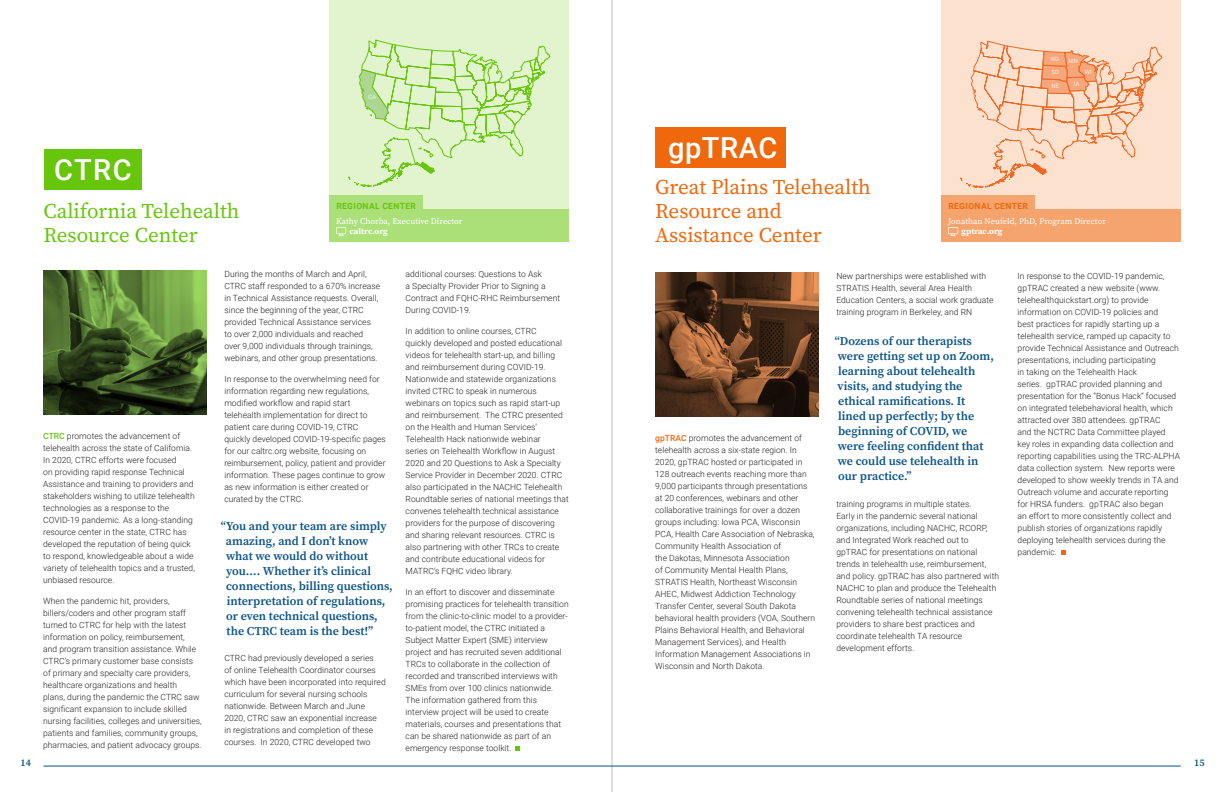
<style>
.page{position:relative;width:1224px;height:792px;background:#fff}
.page>*{position:absolute;margin:0;border:0;box-sizing:border-box;transform-origin:0 0}
.TRC_Acronym_Header{font:500 29px "Roboto";letter-spacing:.02em;color:#fff}
.Full_TRC_Name_Orange{font:21px/24px "Source Serif Pro";color:#ef680c}
.Full_TRC_Name_Green{font:21px/24px "Source Serif Pro";color:#67c60c}
.Testimonial{font:600 12px/15px "Source Serif Pro";color:#0a5386}
.t1{font:600 10px "Source Serif Pro";color:#0a5386}
.Body_Copy{font:300 8.5px/12px "Roboto";letter-spacing:.005em;color:#231f20}
.Gold_TRC_Info{font:8.5px "Source Serif Pro";color:#fff}
.Gold_TRC_Info-2{font:700 8.5px "Source Serif Pro";color:#fff}
.Green_Tabs{font:700 8.5px "Roboto";letter-spacing:.045em;color:#67c60c}
.Orange_Tabs{font:700 8.5px "Roboto";letter-spacing:.045em;color:#ef680c}
.Map_labels{font:500 6px "Roboto";letter-spacing:.025em;color:#fce1ce}
.Map_labels-2{font:500 6px "Roboto";color:#e1f4ce}
.s1{font-weight:500;color:#67c60c}
.s2{font-weight:500;color:#ef680c}
</style>
<div class="page">
<div style="left:330px;top:0;width:239px;height:209px;background:#e1f4ce"></div>
<div style="left:330px;top:209px;width:239px;height:33px;background:#abe079"></div>
<svg style="left:336px;top:227px;width:12px;height:10px"></svg>
<div style="left:330px;top:195px;width:93px;height:14px;background:#abe079"></div>
<svg style="left:348px;top:40px;width:202px;height:147px"></svg>
<div style="left:942px;top:0;width:239px;height:209px;background:#fce1ce"></div>
<div style="left:942px;top:209px;width:239px;height:33px;background:#f5a46d"></div>
<div style="left:942px;top:195px;width:93px;height:14px;background:#f5a46d"></div>
<svg style="left:960px;top:41px;width:202px;height:147px"></svg>
<svg style="left:948px;top:227px;width:10px;height:9px"></svg>
<img style="left:43px;top:271px;width:163px;height:144px">
<img style="left:655px;top:273px;width:163px;height:144px">
<hr style="left:612px;top:0;width:1px;height:792px;background:#bcbdc0">
<svg style="left:516px;top:746px;width:4px;height:5px"></svg>
<svg style="left:1061px;top:550px;width:5px;height:5px"></svg>
<div style="left:655px;top:127px;width:131px;height:41px;background:#ef680c"></div>
<div style="left:44px;top:149px;width:98px;height:40px;background:#67c60c"></div>
<hr style="left:43px;top:766px;width:1138px;height:1px;background:#0a5386">
<p class="TRC_Acronym_Header" style="left:54px;top:149px;width:79px">CTRC</p>
<p class="Full_TRC_Name_Green" style="left:43px;top:199px;width:198px">California Telehealth<br>Resource Center</p>
<p class="Map_labels-2" style="left:368px;top:93px;width:10px">CA</p>
<p class="Green_Tabs" style="left:336px;top:200px;width:81px">REGIONAL CENTER</p>
<p class="Gold_TRC_Info" style="left:336px;top:215px;width:128px">Kathy Chorba, Executive Director</p>
<p class="Gold_TRC_Info-2" style="left:350px;top:225px;width:40px">caltrc.org</p>
<p class="Body_Copy" style="left:43px;top:430px;width:153px"><span class="s1">CTRC</span> promotes the advancement of telehealth across the state of California.<br>In 2020, CTRC efforts were focused<br>on providing rapid response Technical Assistance and training to providers and stakeholders wishing to utilize telehealth technologies as a response to the COVID-19 pandemic. As a long-standing resource center in the state, CTRC has developed the reputation of being quick to respond, knowledgeable about a wide variety of telehealth topics and a trusted, unbiased resource.</p>
<p class="Body_Copy" style="left:43px;top:595px;width:160px">When the pandemic hit, providers, billers/coders and other program staff turned to CTRC for help with the latest information on policy, reimbursement,<br>and program transition assistance. While CTRC’s primary customer base consists of primary and specialty care providers, healthcare organizations and health<br>plans, during the pandemic the CTRC saw significant expansion to include skilled nursing facilities, colleges and universities, patients and families, community groups, pharmacies, and patient advocacy groups.</p>
<p class="Body_Copy" style="left:224px;top:268px;width:157px">During the months of March and April, CTRC staff responded to a 670% increase in Technical Assistance requests. Overall, since the beginning of the year, CTRC provided Technical Assistance services to over 2,000 individuals and reached over 9,000 individuals through trainings, webinars, and other group presentations.</p>
<p class="Body_Copy" style="left:224px;top:373px;width:163px">In response to the overwhelming need for information regarding new regulations, modified workflow and rapid start telehealth implementation for direct to patient care during COVID-19, CTRC quickly developed COVID-19-specific pages for our caltrc.org website, focusing on reimbursement, policy, patient and provider information. These pages continue to grow as new information is either created or curated by the CTRC.</p>
<p class="Testimonial" style="left:226px;top:518px;width:168px;text-indent:-5px">“You and your team are simply amazing, and I don’t know what we would do without you…. Whether it’s clinical connections, billing questions, interpretation of regulations, or even technical questions, the CTRC team is the best!”</p>
<p class="Body_Copy" style="left:224px;top:652px;width:163px">CTRC had previously developed a series<br>of online Telehealth Coordinator courses which have been incorporated into required curriculum for several nursing schools nationwide. Between March and June 2020, CTRC saw an exponential increase<br>in registrations and completion of these courses. In 2020, CTRC developed two</p>
<p class="Body_Copy" style="left:406px;top:268px;width:156px">additional courses: Questions to Ask<br>a Specialty Provider Prior to Signing a Contract and FQHC-RHC Reimbursement During COVID-19.</p>
<p class="Body_Copy" style="left:406px;top:325px;width:165px">In addition to online courses, CTRC<br>quickly developed and posted educational videos for telehealth start-up, and billing and reimbursement during COVID-19.<br>Nationwide and statewide organizations invited CTRC to speak in numerous webinars on topics such as rapid start-up and reimbursement. The CTRC presented on the Health and Human Services’ Telehealth Hack nationwide webinar<br>series on Telehealth Workflow in August 2020 and 20 Questions to Ask a Specialty Service Provider in December 2020. CTRC also participated in the NACHC Telehealth Roundtable series of national meetings that convenes telehealth technical assistance providers for the purpose of discovering and sharing relevant resources. CTRC is also partnering with other TRCs to create and contribute educational videos for MATRC’s FQHC video library.</p>
<p class="Body_Copy" style="left:406px;top:586px;width:165px">In an effort to discover and disseminate promising practices for telehealth transition from the clinic-to-clinic model to a provider&shy;to-patient model, the CTRC initiated a Subject Matter Expert (SME) interview project and has recruited seven additional TRCs to collaborate in the collection of recorded and transcribed interviews with SMEs from over 100 clinics nationwide.<br>The information gathered from this interview project will be used to create materials, courses and presentations that can be shared nationwide as part of an emergency response toolkit.</p>
<p class="TRC_Acronym_Header" style="left:668px;top:128px;width:111px">gpTRAC</p>
<p class="Full_TRC_Name_Orange" style="left:655px;top:175px;width:217px">Great Plains Telehealth<br>Resource and<br>Assistance Center</p>
<p class="Map_labels" style="left:1051px;top:54px;width:10px">ND</p>
<p class="Map_labels" style="left:1051px;top:68px;width:9px">SD</p>
<p class="Map_labels" style="left:1051px;top:82px;width:9px">NE</p>
<p class="Map_labels" style="left:1069px;top:57px;width:11px">MN</p>
<p class="Map_labels" style="left:1074px;top:79px;width:7px">IA</p>
<p class="Map_labels" style="left:1085px;top:68px;width:9px">WI</p>
<p class="Orange_Tabs" style="left:948px;top:200px;width:81px">REGIONAL CENTER</p>
<p class="Gold_TRC_Info" style="left:948px;top:215px;width:159px">Jonathan Neufeld, PhD, Program Director</p>
<p class="Gold_TRC_Info-2" style="left:962px;top:225px;width:42px">gptrac.org</p>
<p class="Body_Copy" style="left:655px;top:432px;width:161px"><span class="s2">gpTRAC</span> promotes the advancement of telehealth across a six-state region. In 2020, gpTRAC hosted or participated in 128 outreach events reaching more than 9,000 participants through presentations at 20 conferences, webinars and other collaborative trainings for over a dozen groups including: Iowa PCA, Wisconsin PCA, Health Care Association of Nebraska, Community Health Association of<br>the Dakotas, Minnesota Association<br>of Community Mental Health Plans, STRATIS Health, Northeast Wisconsin AHEC, Midwest Addiction Technology Transfer Center, several South Dakota behavioral health providers (VOA, Southern Plains Behavioral Health, and Behavioral Management Services), and Health Information Management Associations in Wisconsin and North Dakota.</p>
<p class="Body_Copy" style="left:836px;top:270px;width:159px">New partnerships were established with STRATIS Health, several Area Health Education Centers, a social work graduate training program in Berkeley, and RN</p>
<p class="Testimonial" style="left:835px;top:333px;width:161px">“Dozens of our therapists were getting set up on Zoom, learning about telehealth visits, and studying the ethical ramifications. It<br>lined up perfectly; by the beginning of COVID, we<br>were feeling confident that we could use telehealth in our practice.”</p>
<p class="Body_Copy" style="left:836px;top:498px;width:164px">training programs in multiple states.<br>Early in the pandemic several national organizations, including NACHC, RCORP, and Integrated Work reached out to gpTRAC for presentations on national trends in telehealth use, reimbursement, and policy. gpTRAC has also partnered with NACHC to plan and produce the Telehealth Roundtable series of national meetings convening telehealth technical assistance providers to share best practices and coordinate telehealth TA resource development efforts.</p>
<p class="Body_Copy" style="left:1018px;top:270px;width:164px">In response to the COVID-19 pandemic, gpTRAC created a new website (www. telehealthquickstart.org) to provide information on COVID-19 policies and<br>best practices for rapidly starting up a telehealth service, ramped up capacity to provide Technical Assistance and Outreach presentations, including participating<br>in taking on the Telehealth Hack<br>series. gpTRAC provided planning and presentation for the “Bonus Hack” focused on integrated telebehavioral health, which attracted over 380 attendees. gpTRAC<br>and the NCTRC Data Committee played key roles in expanding data collection and reporting capabilities using the TRC-ALPHA data collection system. New reports were developed to show weekly trends in TA and Outreach volume and accurate reporting for HRSA funders. gpTRAC also began<br>an effort to more consistently collect and publish stories of organizations rapidly deploying telehealth services during the pandemic.</p>
<p class="t1" style="left:20px;top:756px;width:12px">14</p>
<p class="t1" style="left:1194px;top:756px;width:12px">15</p>
</div>
